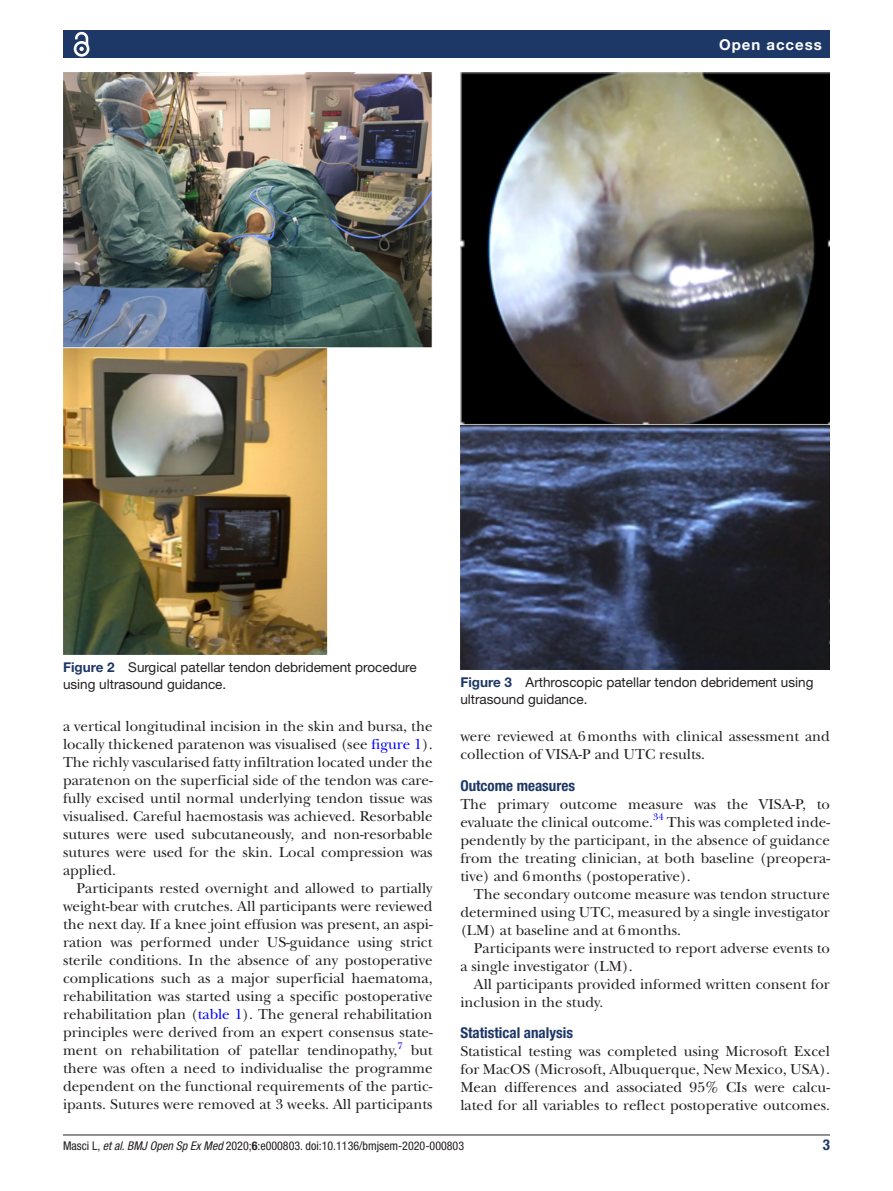
<style>
.page{position:relative;width:893px;height:1191px;background:#fff}
.page>*{position:absolute;margin:0;border:0;box-sizing:border-box;transform-origin:0 0}
.t1{font:15px/18px "New Baskerville";color:#231f20;text-align:justify}
.t2{font:700 condensed 15px "Helvetica Neue LT Std";color:#1d3766}
.t3{font:700 15px "Helvetica Neue LT Std";letter-spacing:.065em;color:#fff}
.t4{font:13.5px/16.5px "Helvetica Neue LT Std";color:#231f20}
.t5{font:condensed 12px "Helvetica Neue LT Std";color:#231f20}
.t6{font:9.9px "New Baskerville";color:#00f}
.s1{font-weight:700;color:#1d3766}
.s2{color:#00f}
.s3{font-style:italic}
.s4{font-weight:700}
</style>
<div class="page">
<hr style="left:63px;top:1134px;width:767px;height:1px;background:#231f20">
<div style="left:63px;top:31px;width:767px;height:27px;background:#1d3766"></div>
<svg style="left:73px;top:31px;width:17px;height:26px"></svg>
<img style="left:63px;top:73px;width:370px;height:581px">
<img style="left:460px;top:73px;width:370px;height:596px">
<p class="t3" style="left:719px;top:35px;width:104px">Open access</p>
<p class="t4" style="left:63px;top:659px;width:355px"><span class="s1">Figure 2</span> Surgical patellar tendon debridement procedure using ultrasound guidance.</p>
<p class="t1" style="left:63px;top:717px;width:371px">a vertical longitudinal incision in the skin and bursa, the locally thickened paratenon was visualised (see <span class="s2">figure 1</span>).<br>The richly vascularised fatty infiltration located under the paratenon on the superficial side of the tendon was care&shy;fully excised until normal underlying tendon tissue was visualised. Careful haemostasis was achieved. Resorbable sutures were used subcutaneously, and non-resorbable sutures were used for the skin. Local compression was applied.</p>
<p class="t1" style="left:63px;top:879px;width:371px;text-indent:14px">Participants rested overnight and allowed to partially weight-bear with crutches. All participants were reviewed the next day. If a knee joint effusion was present, an aspi&shy;ration was performed under US-guidance using strict sterile conditions. In the absence of any postoperative complications such as a major superficial haematoma, rehabilitation was started using a specific postoperative rehabilitation plan (<span class="s2">table 1</span>). The general rehabilitation principles were derived from an expert consensus state&shy;ment on rehabilitation of patellar tendinopathy,</p>
<p class="t6" style="left:397px;top:1039px;width:7px">7</p>
<p class="t1" style="left:63px;top:1041px;width:371px;text-indent:348px">but there was often a need to individualise the programme dependent on the functional requirements of the partic&shy;ipants. Sutures were removed at 3 weeks. All participants</p>
<p class="t4" style="left:460px;top:674px;width:355px"><span class="s1">Figure 3</span> Arthroscopic patellar tendon debridement using ultrasound guidance.</p>
<p class="t1" style="left:460px;top:727px;width:371px">were reviewed at 6months with clinical assessment and collection of VISA-P and UTC results.</p>
<p class="t2" style="left:460px;top:776px;width:116px">Outcome measures</p>
<p class="t1" style="left:460px;top:795px;width:371px">The primary outcome measure was the VISA-P, to evaluate the clinical outcome.<sup>34</sup> This was completed inde&shy;pendently by the participant, in the absence of guidance from the treating clinician, at both baseline (preopera&shy;tive) and 6months (postoperative).</p>
<p class="t1" style="left:460px;top:885px;width:371px;text-indent:13px">The secondary outcome measure was tendon structure determined using UTC, measured by a single investigator (LM) at baseline and at 6months.</p>
<p class="t1" style="left:460px;top:939px;width:371px;text-indent:14px">Participants were instructed to report adverse events to a single investigator (LM).</p>
<p class="t1" style="left:460px;top:975px;width:371px;text-indent:14px">All participants provided informed written consent for inclusion in the study.</p>
<p class="t2" style="left:460px;top:1023px;width:114px">Statistical analysis</p>
<p class="t1" style="left:460px;top:1042px;width:371px">Statistical testing was completed using Microsoft Excel for MacOS (Microsoft, Albuquerque, New Mexico, USA).<br>Mean differences and associated 95% CIs were calcu&shy;lated for all variables to reflect postoperative outcomes.</p>
<p class="t5" style="left:63px;top:1138px;width:403px">Masci L, <span class="s3">et al</span>. <span class="s3">BMJ Open Sp Ex Med</span> 2020;<span class="s4">6</span>:e000803. doi:10.1136/bmjsem-2020-000803</p>
<p class="t2" style="left:823px;top:1135px;width:9px">3</p>
</div>
